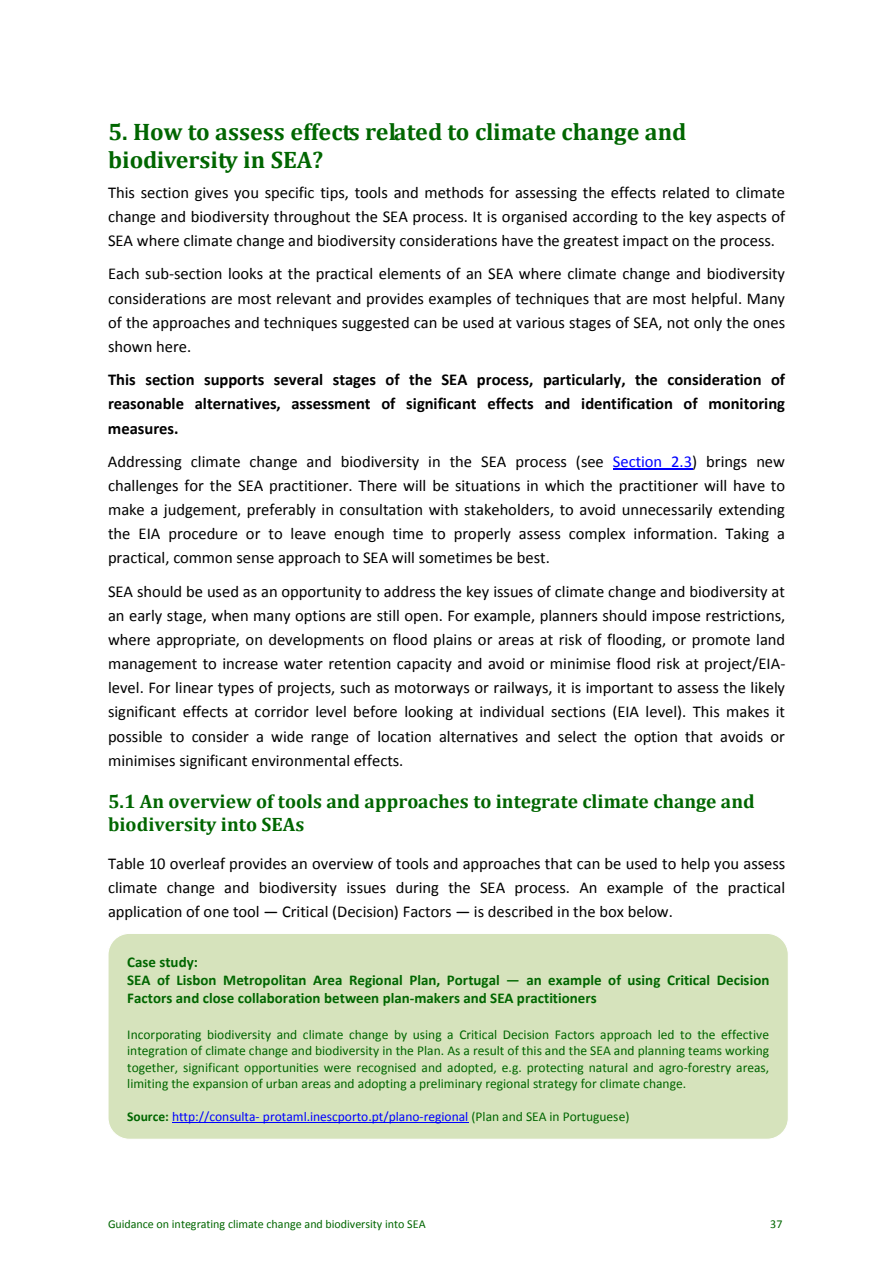
<style>
.page{position:relative;width:893px;height:1263px;background:#fff}
.page>*{position:absolute;margin:0;border:0;box-sizing:border-box;transform-origin:0 0}
.t1{font:700 24px/28px "Cambria";color:#060}
.t2{font:700 19.5px/22.8px "Cambria";color:#060}
.t3{font:16.5px/24.2px "Calibri";color:#000;text-align:justify}
.t4{font:700 16.5px/24.2px "Calibri";letter-spacing:-.005em;color:#000;text-align:justify}
.t5{font:700 15px/18.3px "Calibri";letter-spacing:.005em;color:#060}
.t6{font:13.5px/16.5px "Calibri";color:#060;text-align:justify}
.t7{font:13.5px "Calibri";color:#00f}
.t8{font:12px "Calibri";letter-spacing:-.005em;color:#060}
.s1{color:#00f}
.s2{font-weight:700;color:#060}
.s3{color:#060}
</style>
<div class="page">
<hr style="left:613px;top:468px;width:79px;height:1px;background:#00f">
<div style="left:107px;top:933px;width:682px;height:207px;background:#d6e3bc;border:1px solid #fff;border-radius:21px"></div>
<hr style="left:172px;top:1122px;width:296px;height:1px;background:#00f">
<h1 class="t1" style="left:108px;top:117px;width:580px">5. How to assess effects related to climate change and biodiversity in SEA?</h1>
<p class="t3" style="left:108px;top:181px;width:679px">This section gives you specific tips, tools and methods for assessing the effects related to climate change and biodiversity throughout the SEA process. It is organised according to the key aspects of SEA where climate change and biodiversity considerations have the greatest impact on the process.</p>
<p class="t3" style="left:108px;top:262px;width:679px">Each sub-section looks at the practical elements of an SEA where climate change and biodiversity considerations are most relevant and provides examples of techniques that are most helpful. Many of the approaches and techniques suggested can be used at various stages of SEA, not only the ones shown here.</p>
<p class="t4" style="left:108px;top:368px;width:679px">This section supports several stages of the SEA process, particularly, the consideration of reasonable alternatives, assessment of significant effects and identification of monitoring measures.</p>
<p class="t3" style="left:108px;top:449px;width:679px">Addressing climate change and biodiversity in the SEA process (see <span class="s1">Section 2.3</span>) brings new challenges for the SEA practitioner. There will be situations in which the practitioner will have to make a judgement, preferably in consultation with stakeholders, to avoid unnecessarily extending the EIA procedure or to leave enough time to properly assess complex information. Taking a practical, common sense approach to SEA will sometimes be best.</p>
<p class="t3" style="left:108px;top:579px;width:679px">SEA should be used as an opportunity to address the key issues of climate change and biodiversity at an early stage, when many options are still open. For example, planners should impose restrictions, where appropriate, on developments on flood plains or areas at risk of flooding, or promote land management to increase water retention capacity and avoid or minimise flood risk at project/EIA&shy;level. For linear types of projects, such as motorways or railways, it is important to assess the likely significant effects at corridor level before looking at individual sections (EIA level). This makes it possible to consider a wide range of location alternatives and select the option that avoids or minimises significant environmental effects.</p>
<h2 class="t2" style="left:108px;top:789px;width:648px">5.1 An overview of tools and approaches to integrate climate change and biodiversity into SEAs</h2>
<p class="t3" style="left:108px;top:851px;width:679px">Table 10 overleaf provides an overview of tools and approaches that can be used to help you assess climate change and biodiversity issues during the SEA process. An example of the practical application of one tool — Critical (Decision) Factors — is described in the box below.</p>
<p class="t5" style="left:127px;top:953px;width:72px">Case study:</p>
<p class="t5" style="left:127px;top:971px;width:644px">SEA of Lisbon Metropolitan Area Regional Plan, Portugal — an example of using Critical Decision<br>Factors and close collaboration between plan-makers and SEA practitioners</p>
<p class="t6" style="left:127px;top:1026px;width:644px">Incorporating biodiversity and climate change by using a Critical Decision Factors approach led to the effective integration of climate change and biodiversity in the Plan. As a result of this and the SEA and planning teams working together, significant opportunities were recognised and adopted, e.g. protecting natural and agro-forestry areas, limiting the expansion of urban areas and adopting a preliminary regional strategy for climate change.</p>
<p class="t7" style="left:127px;top:1108px;width:504px"><span class="s2">Source:</span> http://consulta- protaml.inescporto.pt/plano-regional <span class="s3">(Plan and SEA in Portuguese)</span></p>
<p class="t8" style="left:108px;top:1216px;width:319px">Guidance on integrating climate change and biodiversity into SEA</p>
<p class="t8" style="left:770px;top:1216px;width:14px">37</p>
</div>
